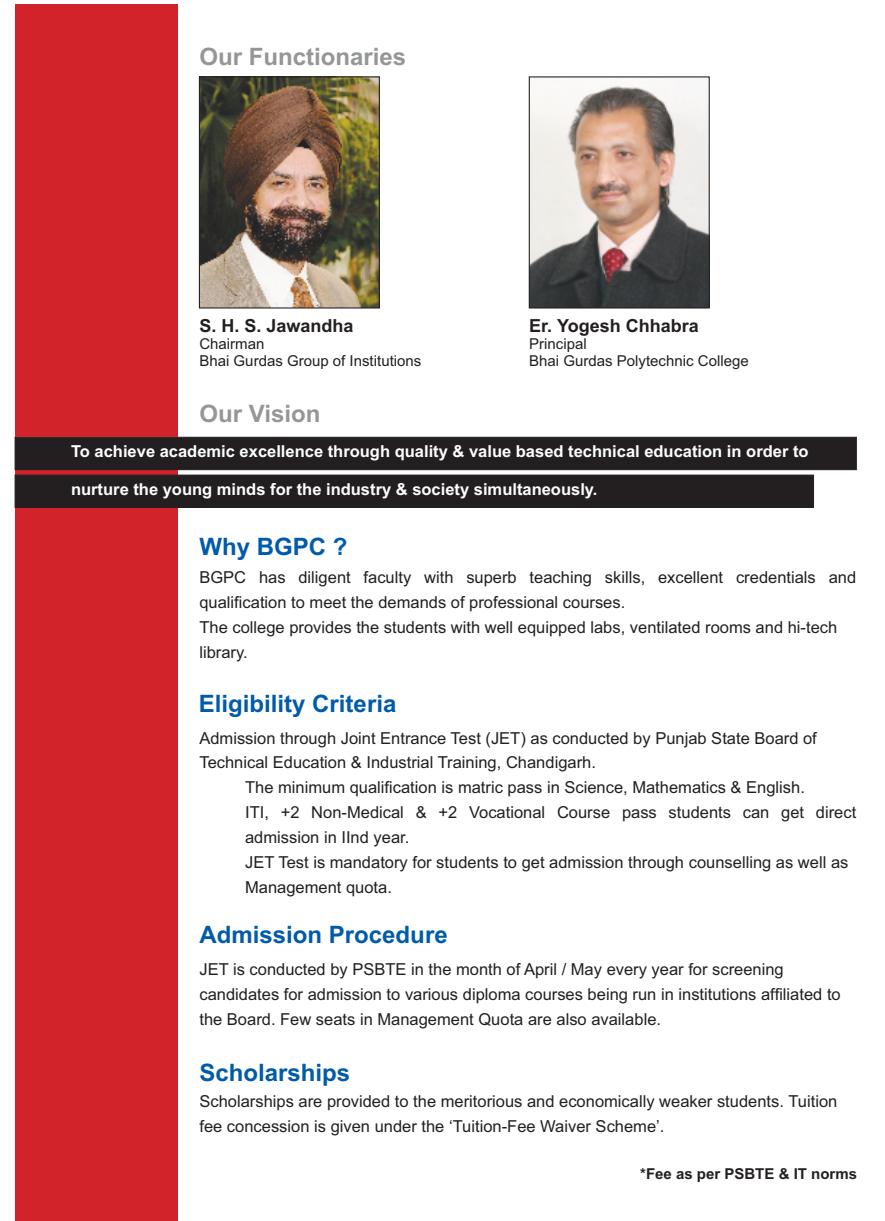
<style>
.page{position:relative;width:885px;height:1221px;background:#fff}
.page>*{position:absolute;margin:0;border:0;box-sizing:border-box;transform-origin:0 0}
.t1{font:700 24px "Arial";color:#005bab}
.t2{font:700 24px "Arial";color:#949698}
.t3{font:700 18px "Arial";color:#231f20}
.t4{font:16.5px/24.9px "Arial";color:#231f20}
.t5{font:700 16.5px "Arial";color:#fff}
.t6{font:15px/16.8px "Arial";color:#231f20}
.t7{font:700 15px "Arial";color:#231f20}
</style>
<div class="page">
<img style="left:201px;top:78px;width:177px;height:228px">
<div style="left:199px;top:76px;width:181px;height:232px;border:1px solid #231f20"></div>
<img style="left:530px;top:78px;width:177px;height:228px">
<div style="left:528px;top:76px;width:181px;height:232px;border:1px solid #231f20"></div>
<div style="left:15px;top:507px;width:162px;height:714px;background:#d2232a"></div>
<svg style="left:15px;top:437px;width:841px;height:71px;background:#352f30"></svg>
<div style="left:15px;top:5px;width:162px;height:432px;background:#d2232a"></div>
<h1 class="t2" style="left:199px;top:48px;width:208px">Our Functionaries</h1>
<p class="t3" style="left:199px;top:319px;width:156px">S. H. S. Jawandha</p>
<p class="t6" style="left:199px;top:337px;width:223px">Chairman<br>Bhai Gurdas Group of Institutions</p>
<p class="t3" style="left:529px;top:319px;width:171px">Er. Yogesh Chhabra</p>
<p class="t6" style="left:529px;top:337px;width:221px">Principal<br>Bhai Gurdas Polytechnic College</p>
<h1 class="t2" style="left:199px;top:404px;width:122px">Our Vision</h1>
<p class="t5" style="left:71px;top:445px;width:738px">To achieve academic excellence through quality &amp; value based technical education in order to</p>
<p class="t5" style="left:71px;top:483px;width:527px">nurture the young minds for the industry &amp; society simultaneously.</p>
<h1 class="t1" style="left:199px;top:538px;width:150px">Why BGPC ?</h1>
<p class="t4" style="left:199px;top:566px;width:658px">BGPC has diligent faculty with superb teaching skills, excellent credentials and qualification to meet the demands of professional courses.<br>The college provides the students with well equipped labs, ventilated rooms and hi-tech library.</p>
<h1 class="t1" style="left:199px;top:694px;width:199px">Eligibility Criteria</h1>
<p class="t4" style="left:199px;top:727px;width:618px">Admission through Joint Entrance Test (JET) as conducted by Punjab State Board of<br>Technical Education &amp; Industrial Training, Chandigarh.</p>
<p class="t4" style="left:245px;top:776px;width:612px">The minimum qualification is matric pass in Science, Mathematics &amp; English.<br>ITI, +2 Non-Medical &amp; +2 Vocational Course pass students can get direct admission in IInd year.<br>JET Test is mandatory for students to get admission through counselling as well as Management quota.</p>
<h1 class="t1" style="left:199px;top:926px;width:250px">Admission Procedure</h1>
<p class="t4" style="left:199px;top:958px;width:642px">JET is conducted by PSBTE in the month of April / May every year for screening candidates for admission to various diploma courses being run in institutions affiliated to the Board. Few seats in Management Quota are also available.</p>
<h1 class="t1" style="left:199px;top:1064px;width:152px">Scholarships</h1>
<p class="t4" style="left:199px;top:1090px;width:639px">Scholarships are provided to the meritorious and economically weaker students. Tuition fee concession is given under the ‘Tuition-Fee Waiver Scheme’.</p>
<p class="t7" style="left:640px;top:1168px;width:218px">*Fee as per PSBTE &amp; IT norms</p>
</div>
